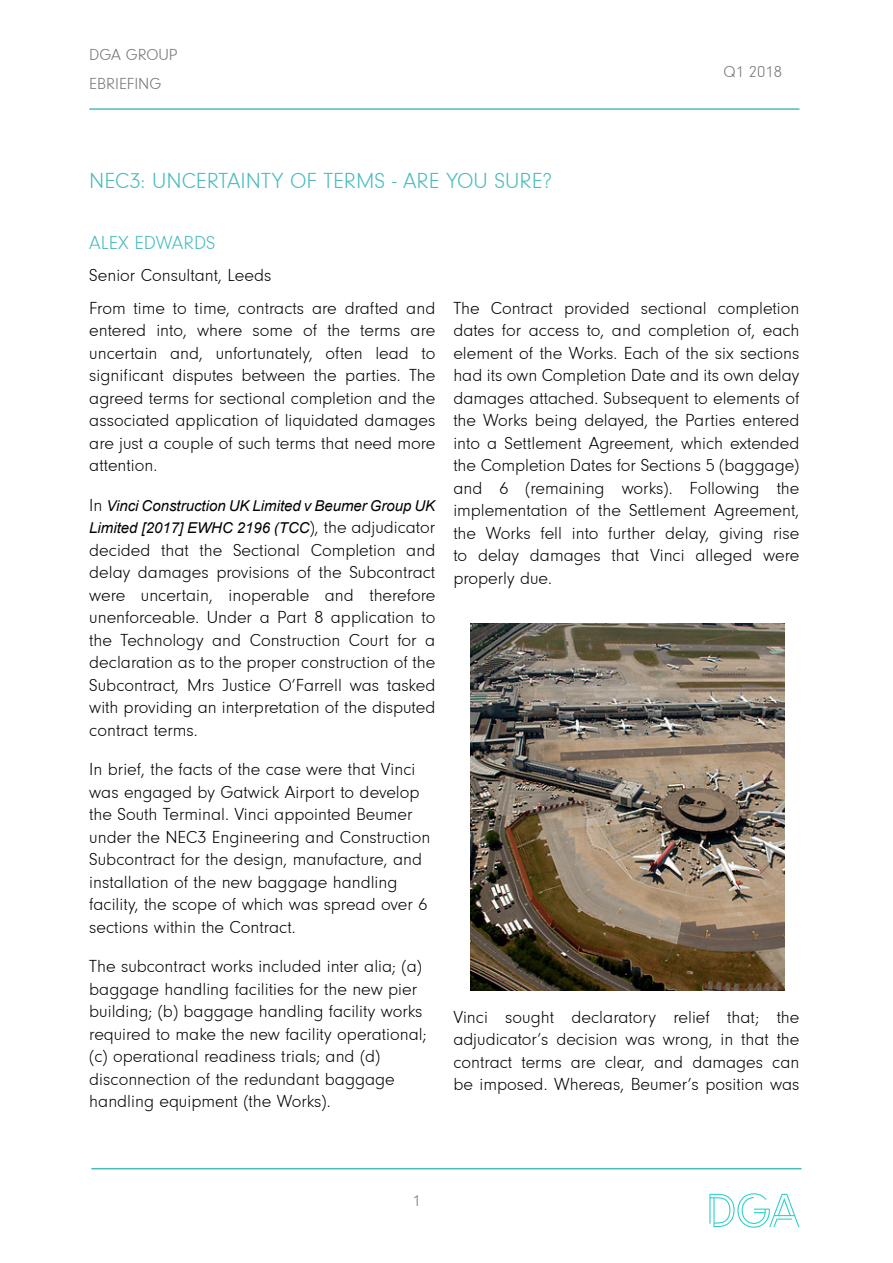
<style>
.page{position:relative;width:893px;height:1263px;background:#fff}
.page>*{position:absolute;margin:0;border:0;box-sizing:border-box;transform-origin:0 0}
.t1{font:300 22.5px "Neuzeit Gro";color:#4abbbd}
.t2{font:300 19.5px "Neuzeit Gro";color:#4abbbd}
.t3{font:300 18px/22.5px "Neuzeit Gro";color:#000;text-align:justify}
.t4{font:300 16.5px/28.3px "Neuzeit Gro";color:#747373}
.t5{font:italic 15px/22.5px "Arial";color:#000}
.s1{font-family:"Neuzeit Gro";font-weight:300;font-style:normal;font-size:18px}
</style>
<div class="page">
<hr style="left:89px;top:108px;width:710px;height:2px;background:#4abbbd">
<hr style="left:91px;top:1168px;width:710px;height:1px;background:#4abbbd">
<svg style="left:709px;top:1193px;width:90px;height:35px"></svg>
<img style="left:470px;top:623px;width:314px;height:367px">
<p class="t4" style="left:89px;top:41px;width:90px">DGA GROUP<br>EBRIEFING</p>
<p class="t1" style="left:89px;top:168px;width:464px">NEC3: UNCERTAINTY OF TERMS - ARE YOU SURE?</p>
<p class="t2" style="left:89px;top:233px;width:128px">ALEX EDWARDS</p>
<p class="t3" style="left:89px;top:264px;width:184px">Senior Consultant, Leeds</p>
<p class="t4" style="left:723px;top:57px;width:60px">Q1 2018</p>
<p class="t3" style="left:89px;top:297px;width:348px">From time to time, contracts are drafted and entered into, where some of the terms are uncertain and, unfortunately, often lead to significant disputes between the parties. The agreed terms for sectional completion and the associated application of liquidated damages are just a couple of such terms that need more attention.</p>
<p class="t5" style="left:89px;top:495px;width:348px"><span class="s1">In</span> Vinci Construction UK Limited v Beumer Group UK<br>Limited [2017] EWHC 2196 (TCC<span class="s1">), the adjudicator</span></p>
<p class="t3" style="left:89px;top:539px;width:348px">decided that the Sectional Completion and delay damages provisions of the Subcontract were uncertain, inoperable and therefore unenforceable. Under a Part 8 application to the Technology and Construction Court for a declaration as to the proper construction of the Subcontract, Mrs Justice O’Farrell was tasked with providing an interpretation of the disputed contract terms.</p>
<p class="t3" style="left:89px;top:759px;width:343px;text-align:left">In brief, the facts of the case were that Vinci was engaged by Gatwick Airport to develop the South Terminal. Vinci appointed Beumer under the NEC3 Engineering and Construction Subcontract for the design, manufacture, and installation of the new baggage handling facility, the scope of which was spread over 6 sections within the Contract.</p>
<p class="t3" style="left:89px;top:956px;width:339px;text-align:left">The subcontract works included inter alia; (a) baggage handling facilities for the new pier building; (b) baggage handling facility works required to make the new facility operational; (c) operational readiness trials; and (d) disconnection of the redundant baggage handling equipment (the Works).</p>
<p class="t3" style="left:453px;top:297px;width:348px">The Contract provided sectional completion dates for access to, and completion of, each element of the Works. Each of the six sections had its own Completion Date and its own delay damages attached. Subsequent to elements of the Works being delayed, the Parties entered into a Settlement Agreement, which extended the Completion Dates for Sections 5 (baggage) and 6 (remaining works). Following the implementation of the Settlement Agreement, the Works fell into further delay, giving rise to delay damages that Vinci alleged were properly due.</p>
<p class="t3" style="left:453px;top:1006px;width:348px">Vinci sought declaratory relief that; the adjudicator’s decision was wrong, in that the contract terms are clear, and damages can be imposed. Whereas, Beumer’s position was</p>
<p class="t4" style="left:412px;top:1187px;width:10px">1</p>
</div>
